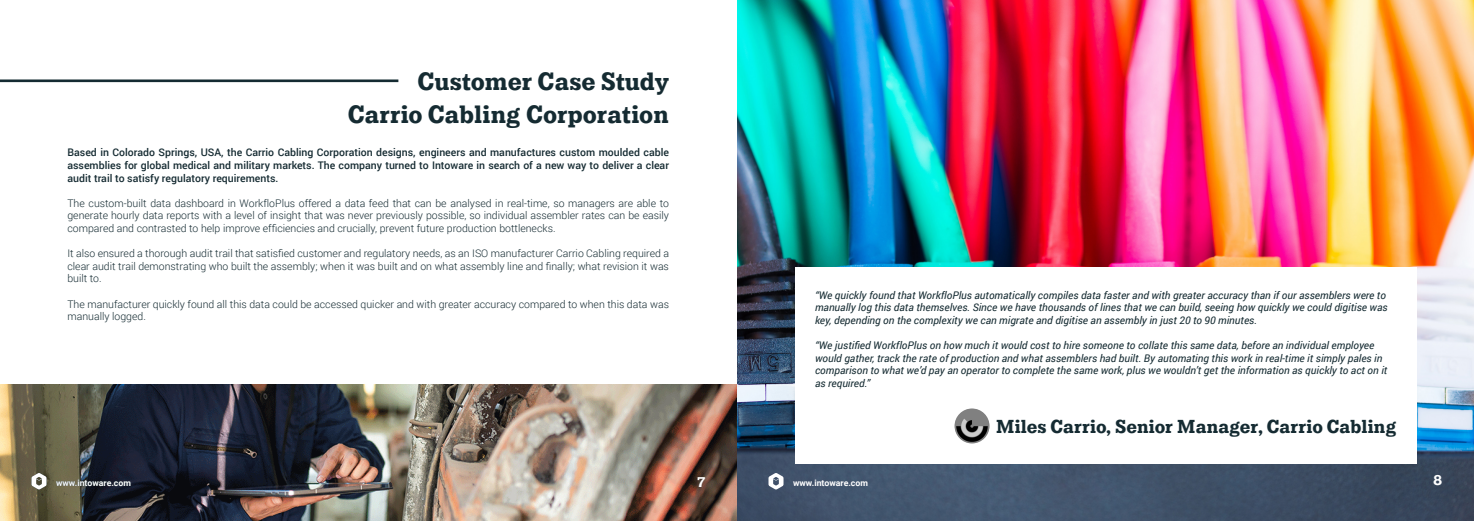
<style>
.page{position:relative;width:1474px;height:521px;background:#fff}
.page>*{position:absolute;margin:0;border:0;box-sizing:border-box;transform-origin:0 0}
.t1{font:700 28px "Lehigh Personal";color:#152b32}
.t2{font:700 21px "Lehigh Personal";color:#152b32}
.t3{font:700 15.75px "Lehigh Personal";color:#fff}
.t4{font:300 10.5px/12.6px "Roboto";color:#152b32;text-align:justify}
.t5{font:italic 10.5px/12.6px "Roboto";color:#152b32}
.t6{font:500 10.5px/12.6px "Roboto";color:#152b32;text-align:justify}
.t7{font:700 8.75px "Roboto";color:#fff}
</style>
<div class="page">
<img style="left:0;top:384px;width:737px;height:137px">
<hr style="left:0;top:79px;width:398px;height:3px;background:#152b32">
<svg style="left:31px;top:473px;width:15px;height:16px"></svg>
<img style="left:737px;top:0;width:736px;height:521px">
<div style="left:794px;top:268px;width:622px;height:196px;background:#fff"></div>
<svg style="left:768px;top:473px;width:15px;height:16px"></svg>
<img style="left:954px;top:408px;width:35px;height:35px;border-radius:17px">
<p class="t1" style="left:417px;top:64px;width:253px">Customer Case Study</p>
<p class="t1" style="left:347px;top:97px;width:323px">Carrio Cabling Corporation</p>
<p class="t6" style="left:67px;top:146px;width:603px">Based in Colorado Springs, USA, the Carrio Cabling Corporation designs, engineers and manufactures custom moulded cable assemblies for global medical and military markets. The company turned to Intoware in search of a new way to deliver a clear audit trail to satisfy regulatory requirements.</p>
<p class="t4" style="left:67px;top:196px;width:603px">The custom-built data dashboard in WorkfloPlus offered a data feed that can be analysed in real-time, so managers are able to generate hourly data reports with a level of insight that was never previously possible, so individual assembler rates can be easily compared and contrasted to help improve efficiencies and crucially, prevent future production bottlenecks.</p>
<p class="t4" style="left:67px;top:247px;width:603px">It also ensured a thorough audit trail that satisfied customer and regulatory needs, as an ISO manufacturer Carrio Cabling required a clear audit trail demonstrating who built the assembly; when it was built and on what assembly line and finally; what revision it was built to.</p>
<p class="t4" style="left:67px;top:297px;width:603px">The manufacturer quickly found all this data could be accessed quicker and with greater accuracy compared to when this data was manually logged.</p>
<p class="t5" style="left:815px;top:288px;width:574px">“We quickly found that WorkfloPlus automatically compiles data faster and with greater accuracy than if our assemblers were to manually log this data themselves. Since we have thousands of lines that we can build, seeing how quickly we could digitise was key, depending on the complexity we can migrate and digitise an assembly in just 20 to 90 minutes.</p>
<p class="t5" style="left:815px;top:339px;width:574px">“We justified WorkfloPlus on how much it would cost to hire someone to collate this same data, before an individual employee would gather, track the rate of production and what assemblers had built. By automating this work in real-time it simply pales in comparison to what we’d pay an operator to complete the same work, plus we wouldn’t get the information as quickly to act on it as required.”</p>
<p class="t2" style="left:995px;top:413px;width:402px">Miles Carrio, Senior Manager, Carrio Cabling</p>
<p class="t7" style="left:793px;top:476px;width:76px">www.intoware.com</p>
<p class="t3" style="left:1433px;top:471px;width:11px">8</p>
<p class="t7" style="left:56px;top:476px;width:76px">www.intoware.com</p>
<p class="t3" style="left:1433px;top:471px;width:10px">7</p>
<p class="t3" style="left:697px;top:473px;width:10px">7</p>
</div>
